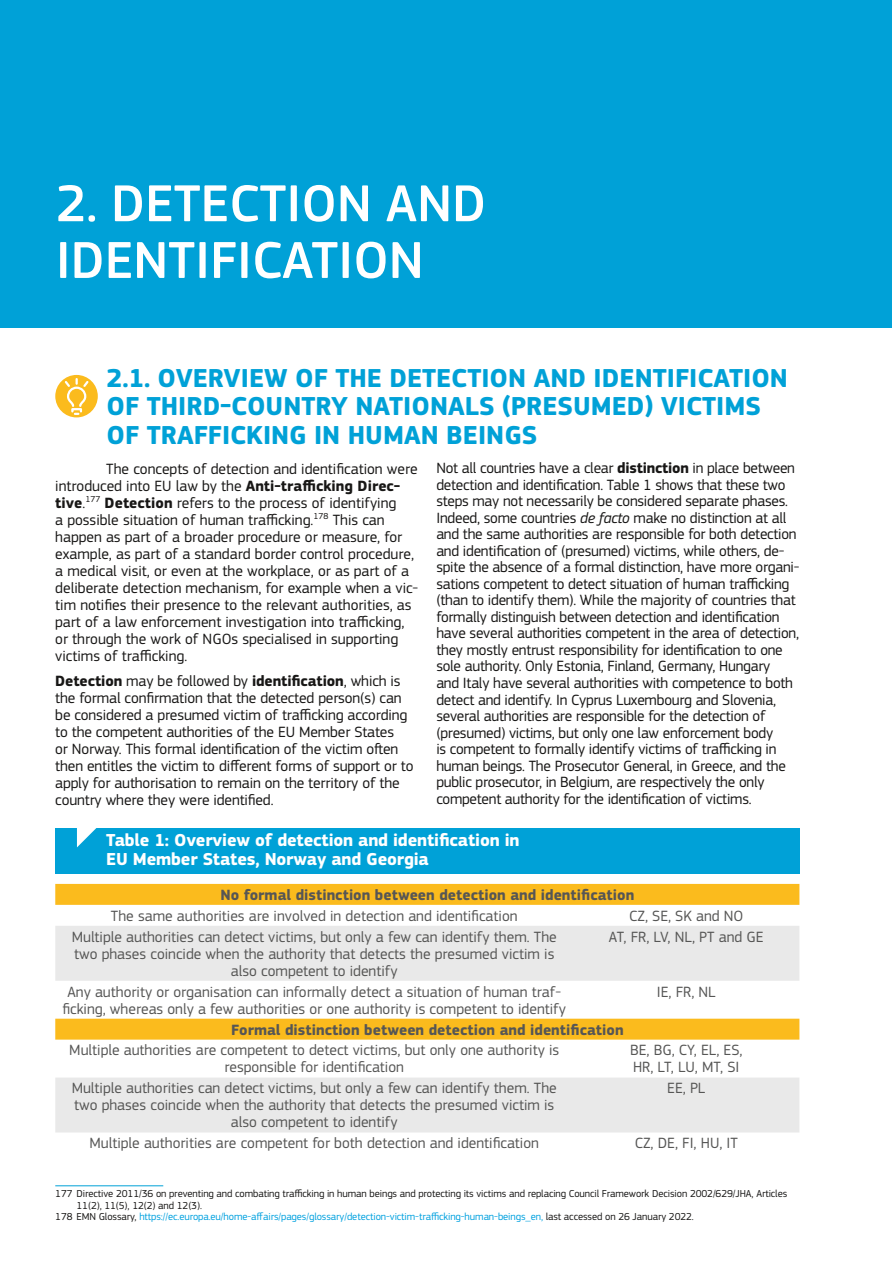
<style>
.page{position:relative;width:893px;height:1263px;background:#fff}
.page>*{position:absolute;margin:0;border:0;box-sizing:border-box;transform-origin:0 0}
.t1{font:500 54px/56.7px "EC Square Sans Pro";color:#fff}
.t2{font:700 27px/28.3px "EC Square Sans Pro";color:#00a1d7}
.t3{font:700 18px/19.5px "EC Square Sans Pro";letter-spacing:-.01em;color:#fff}
.t4{font:15.45px/16.5px "EC Square Sans Pro";letter-spacing:-.015em;color:#181716}
.t5{font:15.45px/17px "EC Square Sans Pro";color:#565655;text-align:center}
.t6{font:700 15.45px "EC Square Sans Pro";color:#565655}
.t7{font:10.5px "EC Square Sans Pro";letter-spacing:-.01em;color:#181716}
.t8{font:10.5px "EC Square Sans Pro";letter-spacing:-.01em;color:#00a1df}
.s1{font-weight:700}
.s2{font-style:italic}
.s3{color:#181716}
</style>
<div class="page">
<div style="left:0;top:0;width:892px;height:328px;background:#00a1d7"></div>
<hr style="left:55px;top:1185px;width:108px;height:1px;background:#00a1d7">
<div style="left:55px;top:828px;width:744px;height:46px;background:#00a1d7"></div>
<div style="left:55px;top:884px;width:744px;height:21px;background:#fbbb1d"></div>
<svg style="left:55px;top:926px;width:744px;height:206px;fill:#e9e9e9"></svg>
<svg style="left:77px;top:828px;width:20px;height:19px"></svg>
<div style="left:55px;top:375px;width:43px;height:42px;background:#fbbb1d;border-radius:50%"></div>
<svg style="left:63px;top:379px;width:28px;height:36px"></svg>
<h1 class="t1" style="left:56px;top:176px;width:432px">2. DETECTION AND<br>IDENTIFICATION</h1>
<h2 class="t2" style="left:107px;top:365px;width:683px">2.1. OVERVIEW OF THE DETECTION AND IDENTIFICATION<br>OF THIRD-COUNTRY NATIONALS (PRESUMED) VICTIMS<br>OF TRAFFICKING IN HUMAN BEINGS</h2>
<p class="t4" style="left:436px;top:460px;width:365px">Not all countries have a clear <span class="s1">distinction</span> in place between detection and identification. Table 1 shows that these two steps may not necessarily be considered separate phases.<br>Indeed, some countries <span class="s2">de facto</span> make no distinction at all and the same authorities are responsible for both detection and identification of (presumed) victims, while others, de&shy;spite the absence of a formal distinction, have more organi&shy;sations competent to detect situation of human trafficking (than to identify them). While the majority of countries that formally distinguish between detection and identification have several authorities competent in the area of detection, they mostly entrust responsibility for identification to one sole authority. Only Estonia, Finland, Germany, Hungary<br>and Italy have several authorities with competence to both detect and identify. In Cyprus Luxembourg and Slovenia, several authorities are responsible for the detection of (presumed) victims, but only one law enforcement body<br>is competent to formally identify victims of trafficking in human beings. The Prosecutor General, in Greece, and the public prosecutor, in Belgium, are respectively the only competent authority for the identification of victims.</p>
<p class="t3" style="left:106px;top:831px;width:415px">Table 1: Overview of detection and identification in<br>EU Member States, Norway and Georgia</p>
<p class="t6" style="left:220px;top:885px;width:415px">No formal distinction between detection and identification</p>
<p class="t5" style="left:111px;top:907px;width:408px">The same authorities are involved in detection and identification</p>
<p class="t5" style="left:629px;top:907px;width:116px">CZ, SE, SK and NO</p>
<p class="t5" style="left:72px;top:928px;width:487px">Multiple authorities can detect victims, but only a few can identify them. The two phases coincide when the authority that detects the presumed victim is also competent to identify</p>
<p class="t5" style="left:609px;top:928px;width:156px">AT, FR, LV, NL, PT and GE</p>
<p class="t5" style="left:62px;top:983px;width:505px">Any authority or organisation can informally detect a situation of human traf&shy;ficking, whereas only a few authorities or one authority is competent to identify</p>
<p class="t5" style="left:657px;top:983px;width:60px">IE, FR, NL</p>
<p class="t6" style="left:231px;top:1020px;width:394px">Formal distinction between detection and identification</p>
<p class="t5" style="left:69px;top:1042px;width:491px">Multiple authorities are competent to detect victims, but only one authority is responsible for identification</p>
<p class="t5" style="left:630px;top:1042px;width:114px;text-align:left">BE, BG, CY, EL, ES,<br>HR, LT, LU, MT, SI</p>
<p class="t5" style="left:72px;top:1080px;width:487px">Multiple authorities can detect victims, but only a few can identify them. The two phases coincide when the authority that detects the presumed victim is also competent to identify</p>
<p class="t5" style="left:667px;top:1080px;width:40px">EE, PL</p>
<p class="t5" style="left:90px;top:1135px;width:451px">Multiple authorities are competent for both detection and identification</p>
<p class="t5" style="left:635px;top:1135px;width:105px">CZ, DE, FI, HU, IT</p>
<p class="t4" style="left:55px;top:460px;width:365px;line-height:17px;text-indent:51px">The concepts of detection and identification were introduced into EU law by the <span class="s1">Anti-trafficking Direc&shy;tive</span>.<sup>177</sup> <span class="s1">Detection</span> refers to the process of identifying<br>a possible situation of human trafficking.<sup>178</sup> This can happen as part of a broader procedure or measure, for example, as part of a standard border control procedure, a medical visit, or even at the workplace, or as part of a deliberate detection mechanism, for example when a vic&shy;tim notifies their presence to the relevant authorities, as part of a law enforcement investigation into trafficking, or through the work of NGOs specialised in supporting victims of trafficking.</p>
<p class="t4" style="left:55px;top:672px;width:360px;line-height:17px"><span class="s1">Detection</span> may be followed by <span class="s1">identification</span>, which is the formal confirmation that the detected person(s) can be considered a presumed victim of trafficking according to the competent authorities of the EU Member States<br>or Norway. This formal identification of the victim often then entitles the victim to different forms of support or to apply for authorisation to remain on the territory of the country where they were identified.</p>
<p class="t7" style="left:55px;top:1188px;width:734px">177 Directive 2011/36 on preventing and combating trafficking in human beings and protecting its victims and replacing Council Framework Decision 2002/629/JHA, Articles</p>
<p class="t7" style="left:77px;top:1199px;width:127px">11(2), 11(5), 12(2) and 12(3).</p>
<p class="t8" style="left:55px;top:1211px;width:640px"><span class="s3">178 EMN Glossary,</span> https://ec.europa.eu/home-affairs/pages/glossary/detection-victim-trafficking-human-beings_en, <span class="s3">last accessed on 26 January 2022.</span></p>
</div>
